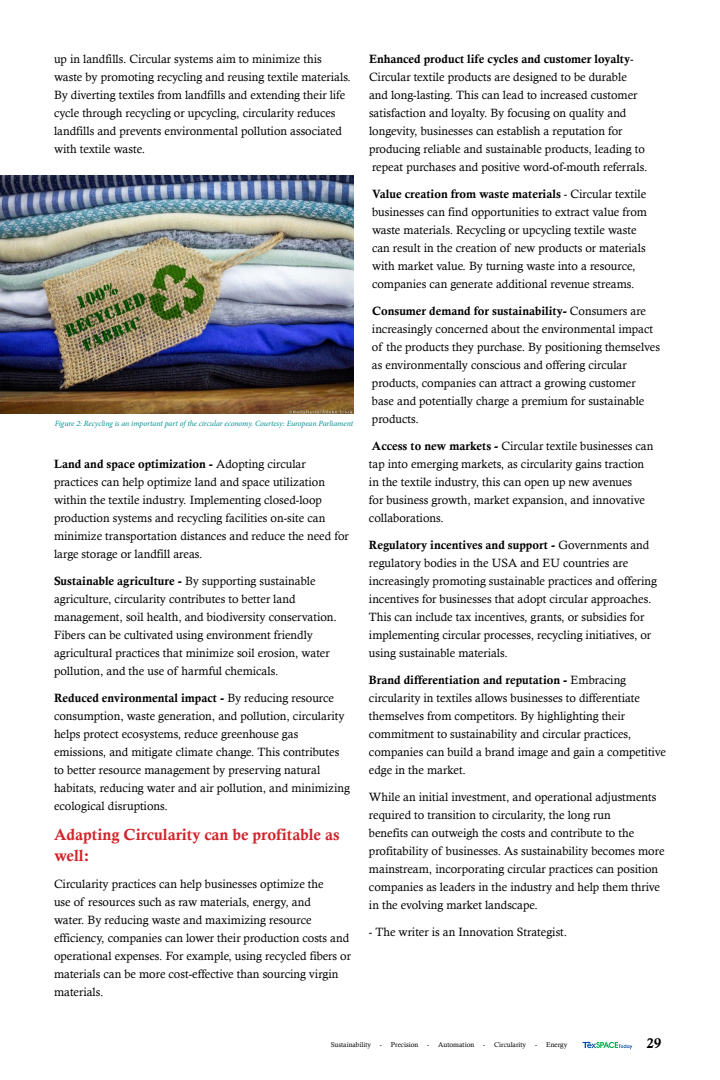
<style>
.page{position:relative;width:720px;height:1080px;background:#fff}
.page>*{position:absolute;margin:0;border:0;box-sizing:border-box;transform-origin:0 0}
.t1{font:16px/21px "Calis MT Bol";color:#d2232a}
.t2{font:14px "Calis MT Bol";color:#000}
.t3{font:12px/18px "Calisto";color:#000}
.t4{font:12px "Calis MT Bol";color:#000}
.t5{font:italic 8px "Minion Pro";letter-spacing:-.01em;color:#009196}
.t6{font:7px "Calisto";color:#000}
.s1{font-family:"Calisto"}
.s2{font-family:"Calis MT Bol"}
</style>
<div class="page">
<svg style="left:583px;top:1042px;width:49px;height:7px"></svg>
<img style="left:0;top:176px;width:354px;height:237px">
<p class="t3" style="left:54px;top:49px;width:299px">up in landfills. Circular systems aim to minimize this waste by promoting recycling and reusing textile materials.<br>By diverting textiles from landfills and extending their life cycle through recycling or upcycling, circularity reduces landfills and prevents environmental pollution associated with textile waste.</p>
<p class="t5" style="left:55px;top:418px;width:300px">Figure 2: Recycling is an important part of the circular economy. Courtesy: European Parliament</p>
<p class="t4" style="left:54px;top:457px;width:253px">Land and space optimization - <span class="s1">Adopting circular</span></p>
<p class="t3" style="left:54px;top:472px;width:296px">practices can help optimize land and space utilization within the textile industry. Implementing closed-loop production systems and recycling facilities on-site can minimize transportation distances and reduce the need for large storage or landfill areas.</p>
<p class="t4" style="left:54px;top:574px;width:263px">Sustainable agriculture - <span class="s1">By supporting sustainable</span></p>
<p class="t3" style="left:54px;top:589px;width:284px">agriculture, circularity contributes to better land management, soil health, and biodiversity conservation.<br>Fibers can be cultivated using environment friendly agricultural practices that minimize soil erosion, water pollution, and the use of harmful chemicals.</p>
<p class="t4" style="left:54px;top:691px;width:282px">Reduced environmental impact - <span class="s1">By reducing resource</span></p>
<p class="t3" style="left:54px;top:706px;width:297px">consumption, waste generation, and pollution, circularity helps protect ecosystems, reduce greenhouse gas emissions, and mitigate climate change. This contributes to better resource management by preserving natural habitats, reducing water and air pollution, and minimizing ecological disruptions.</p>
<h1 class="t1" style="left:54px;top:824px;width:287px">Adapting Circularity can be profitable as well:</h1>
<p class="t3" style="left:54px;top:874px;width:298px">Circularity practices can help businesses optimize the<br>use of resources such as raw materials, energy, and<br>water. By reducing waste and maximizing resource efficiency, companies can lower their production costs and operational expenses. For example, using recycled fibers or materials can be more cost-effective than sourcing virgin materials.</p>
<p class="t4" style="left:369px;top:52px;width:266px">Enhanced product life cycles and customer loyalty<span class="s1">-</span></p>
<p class="t3" style="left:369px;top:67px;width:280px">Circular textile products are designed to be durable and long-lasting. This can lead to increased customer satisfaction and loyalty. By focusing on quality and longevity, businesses can establish a reputation for producing reliable and sustainable products, leading to repeat purchases and positive word-of-mouth referrals.</p>
<p class="t4" style="left:372px;top:187px;width:276px">Value creation from waste materials <span class="s1">- Circular textile</span></p>
<p class="t3" style="left:372px;top:202px;width:277px">businesses can find opportunities to extract value from waste materials. Recycling or upcycling textile waste can result in the creation of new products or materials with market value. By turning waste into a resource, companies can generate additional revenue streams.</p>
<p class="t4" style="left:372px;top:304px;width:276px">Consumer demand for sustainability- <span class="s1">Consumers are</span></p>
<p class="t3" style="left:372px;top:319px;width:290px">increasingly concerned about the environmental impact of the products they purchase. By positioning themselves as environmentally conscious and offering circular products, companies can attract a growing customer base and potentially charge a premium for sustainable products.</p>
<p class="t3" style="left:369px;top:436px;width:286px"><span class="s2">Access to new markets -</span> Circular textile businesses can tap into emerging markets, as circularity gains traction in the textile industry, this can open up new avenues<br>for business growth, market expansion, and innovative collaborations.</p>
<p class="t4" style="left:369px;top:538px;width:282px">Regulatory incentives and support - <span class="s1">Governments and</span></p>
<p class="t3" style="left:369px;top:553px;width:290px">regulatory bodies in the USA and EU countries are increasingly promoting sustainable practices and offering incentives for businesses that adopt circular approaches.<br>This can include tax incentives, grants, or subsidies for implementing circular processes, recycling initiatives, or using sustainable materials.</p>
<p class="t4" style="left:369px;top:673px;width:259px">Brand differentiation and reputation - <span class="s1">Embracing</span></p>
<p class="t3" style="left:369px;top:688px;width:298px">circularity in textiles allows businesses to differentiate themselves from competitors. By highlighting their commitment to sustainability and circular practices, companies can build a brand image and gain a competitive edge in the market.</p>
<p class="t3" style="left:369px;top:787px;width:297px">While an initial investment, and operational adjustments required to transition to circularity, the long run<br>benefits can outweigh the costs and contribute to the profitability of businesses. As sustainability becomes more mainstream, incorporating circular practices can position companies as leaders in the industry and help them thrive in the evolving market landscape.</p>
<p class="t3" style="left:369px;top:922px;width:200px">- The writer is an Innovation Strategist.</p>
<p class="t6" style="left:331px;top:1041px;width:42px">Sustainability</p>
<p class="t6" style="left:380px;top:1041px;width:40px">- Precision</p>
<p class="t6" style="left:427px;top:1041px;width:49px">- Automation</p>
<p class="t6" style="left:483px;top:1041px;width:44px">- Circularity</p>
<p class="t6" style="left:535px;top:1041px;width:34px">- Energy</p>
<p class="t2" style="left:647px;top:1035px;width:16px">29</p>
</div>
